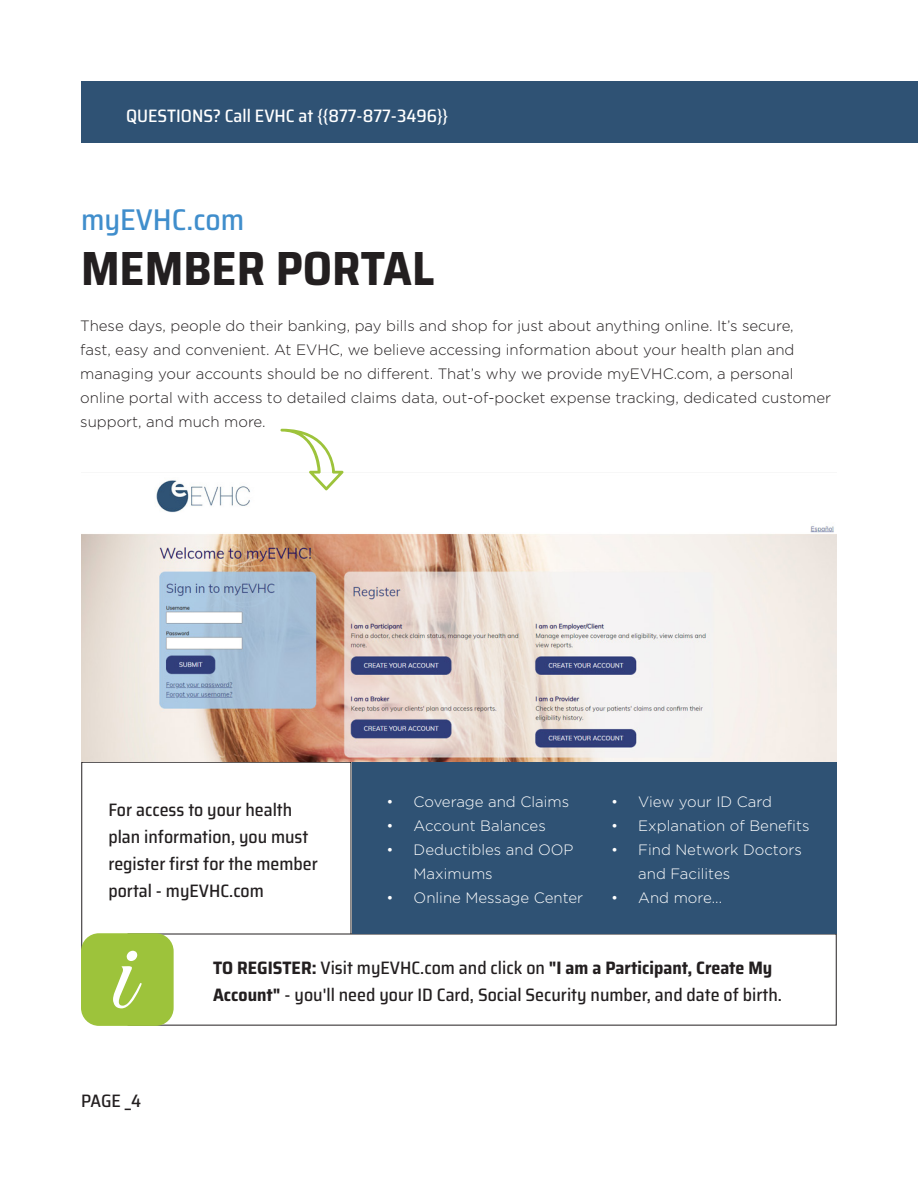
<style>
.page{position:relative;width:918px;height:1188px;background:#fff}
.page>*{position:absolute;margin:0;border:0;box-sizing:border-box;transform-origin:0 0}
._32pt_Size_Align_Lef{font:700 semi-condensed 48px "Saira";color:#231f20}
._20pt_Size_Align_Lef{font:500 semi-condensed 30px "Saira";color:#408ecc}
._12pt_Size_Align_Lef{font:500 semi-condensed 18px/27px "Saira";color:#231f20}
.t1{font:500 semi-condensed 18px "Saira";color:#fff}
._10pt_Size_Align_Lef{font:300 15px/24px "Gotham";color:#231f20}
.t2{font:300 15px/24px "Gotham";color:#fff}
.s1{font-weight:700}
</style>
<div class="page">
<div style="left:81px;top:81px;width:837px;height:62px;background:#2f5274"></div>
<img style="left:81px;top:472px;width:756px;height:290px">
<div style="left:352px;top:762px;width:485px;height:171px;background:#2f5274"></div>
<div style="left:81px;top:933px;width:93px;height:93px;background:#9dc33b;border-radius:18px"></div>
<svg style="left:113px;top:951px;width:29px;height:57px"></svg>
<svg style="left:280px;top:429px;width:63px;height:61px"></svg>
<p class="t1" style="left:126px;top:102px;width:324px">QUESTIONS? Call EVHC at {{877-877-3496}}</p>
<p class="_20pt_Size_Align_Lef" style="left:81px;top:197px;width:165px">myEVHC.com</p>
<p class="_32pt_Size_Align_Lef" style="left:81px;top:231px;width:355px">MEMBER PORTAL</p>
<p class="_10pt_Size_Align_Lef" style="left:80px;top:314px;width:752px">These days, people do their banking, pay bills and shop for just about anything online. It’s secure,<br>fast, easy and convenient. At EVHC, we believe accessing information about your health plan and managing your accounts should be no different. That’s why we provide myEVHC.com, a personal online portal with access to detailed claims data, out-of-pocket expense tracking, dedicated customer support, and much more.</p>
<p class="_12pt_Size_Align_Lef" style="left:108px;top:796px;width:211px">For access to your health plan information, you must register first for the member portal - myEVHC.com</p>
<p class="t2" style="left:387px;top:789px;width:184px">• Coverage and Claims</p>
<p class="t2" style="left:387px;top:813px;width:161px">• Account Balances</p>
<p class="t2" style="left:414px;top:837px;width:161px;text-indent:-27px">• Deductibles and OOP<br>Maximums</p>
<p class="t2" style="left:387px;top:885px;width:198px">• Online Message Center</p>
<p class="t2" style="left:611px;top:789px;width:162px">• View your ID Card</p>
<p class="t2" style="left:611px;top:813px;width:200px">• Explanation of Benefits</p>
<p class="t2" style="left:638px;top:837px;width:165px;text-indent:-27px">• Find Network Doctors and Facilites</p>
<p class="t2" style="left:611px;top:885px;width:112px">• And more...</p>
<p class="_12pt_Size_Align_Lef" style="left:81px;top:1086px;width:62px">PAGE _4</p>
<p class="_12pt_Size_Align_Lef" style="left:213px;top:954px;width:570px"><span class="s1">TO REGISTER:</span> Visit myEVHC.com and click on <span class="s1">"I am a Participant, Create My<br>Account"</span> - you'll need your ID Card, Social Security number, and date of birth.</p>
</div>
